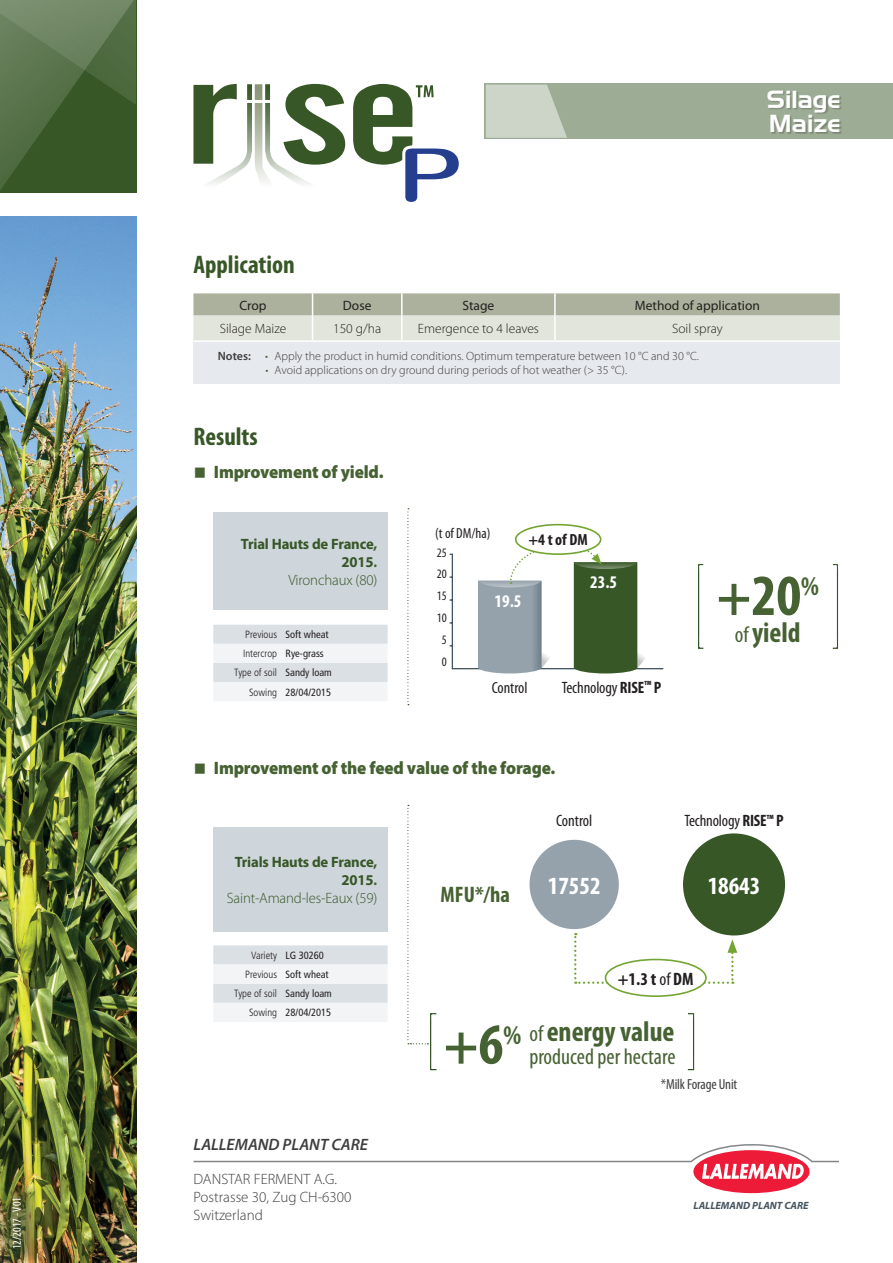
<style>
.page{position:relative;width:893px;height:1263px;background:#fff}
.page>*{position:absolute;margin:0;border:0;box-sizing:border-box;transform-origin:0 0}
.t1{font:700 condensed 58.5px "Myriad Pro";color:#466132}
.t2{font:700 condensed 28.5px "Myriad Pro";color:#466132}
.t3{font:700 condensed 25.5px "Myriad Pro";color:#375727}
.t4{font:700 condensed 24.75px "Myriad Pro";color:#fff}
.t5{font:24px/24px "Aero";color:#fff}
.t6{font:condensed 22.5px "Myriad Pro";color:#466132}
.t7{font:700 condensed 22.5px "Myriad Pro";color:#466132}
.t8{font:900 18px "Myriad Pro";letter-spacing:-.01em;color:#466132;scale:.95 1}
.t9{font:700 condensed 18px "Myriad Pro";color:#231f20}
.t10{font:700 condensed 17.85px "Myriad Pro";color:#fff}
.t11{font:condensed 16.5px "Myriad Pro";letter-spacing:-.01em;color:#231f20}
.t12{font:italic 600 16.5px "Myriad Pro";color:#3e3e3f}
.t13{font:condensed 16.2px "Myriad Pro";letter-spacing:-.005em;color:#231f20}
.t14{font:700 condensed 16.2px "Myriad Pro";color:#231f20}
.t15{font:700 15px/18px "Myriad Pro";letter-spacing:-.01em;color:#375727;text-align:right}
.t16{font:300 15px/18px "Myriad Pro";color:#3e3e3f}
.t17{font:condensed 14.7px "Myriad Pro";letter-spacing:-.01em;color:#3e3e3f}
.t18{font:condensed 14.55px "Myriad Pro";color:#231f20}
.t19{font:300 13.5px "Myriad Pro";color:#231f20}
.t20{font:13.5px "Myriad Pro";color:#231f20}
.t21{font:condensed 12.9px/21.9px "Myriad Pro";color:#231f20;text-align:center}
.t22{font:300 12px "Myriad Pro";color:#3e3e3f}
.t23{font:condensed 12px "Myriad Pro";color:#fff}
.t24{font:300 condensed 10.5px "Frutiger LT Std";color:#231f20}
.t25{font:condensed 10.5px "Frutiger LT Std";color:#231f20}
.t26{font:italic 700 10.5px "Myriad Pro";color:#45555f}
.s1{font-weight:600}
.s2{color:#466132}
.s3{font-weight:300}
.s4{font-weight:400}
.s5{font-weight:700}
.s6{font-weight:700;font-size:15px}
.s7{font-weight:400;font-size:22.5px}
</style>
<div class="page">
<svg style="left:574px;top:933px;width:163px;height:51px"></svg>
<div style="left:485px;top:84px;width:408px;height:55px;background:#9dad95"></div>
<img style="left:0;top:217px;width:136px;height:1046px">
<div style="left:193px;top:341px;width:647px;height:43px;background:#e6e9ed"></div>
<svg style="left:193px;top:293px;width:647px;height:47px;background:#c8cdbe"></svg>
<hr style="left:401px;top:293px;width:2px;height:23px;background:#fff">
<hr style="left:554px;top:293px;width:2px;height:23px;background:#fff">
<hr style="left:401px;top:316px;width:2px;height:24px;background:#fff">
<hr style="left:554px;top:316px;width:2px;height:24px;background:#fff">
<hr style="left:193px;top:340px;width:120px;height:2px;background:#fff">
<hr style="left:313px;top:340px;width:89px;height:2px;background:#fff">
<hr style="left:402px;top:340px;width:153px;height:2px;background:#fff">
<hr style="left:555px;top:340px;width:285px;height:2px;background:#fff">
<img style="left:0;top:1186px;width:39px;height:76px">
<div style="left:768px;top:91px;width:74px;height:43px;background:#231f20;opacity:.26"></div>
<svg style="left:486px;top:85px;width:81px;height:53px;background:#c6cfc2"></svg>
<svg style="left:213px;top:625px;width:175px;height:76px"></svg>
<div style="left:213px;top:512px;width:175px;height:98px;background:#ced5db"></div>
<div style="left:406px;top:506px;width:5px;height:196px;background:#fff;opacity:.75"></div>
<div style="left:406px;top:510px;width:5px;height:196px;background:#231f20;opacity:.75"></div>
<div style="left:605px;top:959px;width:101px;height:37px;background:#fff;border-radius:50%"></div>
<div style="left:605px;top:959px;width:102px;height:38px;border:2px solid #73a532;border-radius:50%"></div>
<hr style="left:452px;top:554px;width:1px;height:115px;background:#45555f">
<hr style="left:452px;top:668px;width:209px;height:1px;background:#45555f">
<svg style="left:478px;top:545px;width:172px;height:128px"></svg>
<div style="left:516px;top:525px;width:85px;height:29px;background:#fff;border-radius:50%"></div>
<div style="left:515px;top:524px;width:86px;height:31px;border:2px solid #73a532;border-radius:50%"></div>
<svg style="left:213px;top:945px;width:175px;height:77px"></svg>
<div style="left:213px;top:827px;width:175px;height:105px;background:#ced5db"></div>
<div style="left:406px;top:803px;width:5px;height:240px;background:#fff;opacity:.75"></div>
<div style="left:406px;top:806px;width:5px;height:240px;background:#ebede9"></div>
<div style="left:429px;top:1012px;width:9px;height:59px;background:#231f20;opacity:.75"></div>
<div style="left:686px;top:1012px;width:9px;height:59px;background:#231f20;opacity:.75"></div>
<svg style="left:407px;top:805px;width:4px;height:239px"></svg>
<hr style="left:408px;top:1041px;width:22px;height:4px;background:#fff">
<hr style="left:408px;top:1042px;width:22px;height:3px;background:#231f20;opacity:.75">
<div style="left:698px;top:564px;width:6px;height:86px;background:#231f20;opacity:.75"></div>
<div style="left:832px;top:564px;width:6px;height:86px;background:#231f20;opacity:.75"></div>
<div style="left:529px;top:840px;width:90px;height:89px;background:#95a2ac;border-radius:50%"></div>
<div style="left:683px;top:833px;width:102px;height:102px;background:#375727;border-radius:50%"></div>
<div style="left:693px;top:1150px;width:117px;height:43px;background:#ed1a38;border-radius:50%"></div>
<svg style="left:193px;top:1144px;width:646px;height:35px"></svg>
<svg style="left:0;top:0;width:137px;height:193px;background:#4e6b40"></svg>
<svg style="left:193px;top:84px;width:152px;height:100px"></svg>
<hr style="left:246px;top:100px;width:25px;height:2px;background:#fff">
<svg style="left:353px;top:84px;width:106px;height:118px"></svg>
<p class="t23" style="left:9px;top:1249px;width:54px;rotate:-90deg">12/2017 - V01</p>
<h3 class="t5" style="left:767px;top:87px;width:75px">Silage<br>Maize</h3>
<h3 class="t3" style="left:193px;top:248px;width:103px">Application</h3>
<p class="t20" style="left:239px;top:297px;width:29px">Crop</p>
<p class="t20" style="left:343px;top:297px;width:30px">Dose</p>
<p class="t20" style="left:462px;top:297px;width:33px">Stage</p>
<p class="t20" style="left:635px;top:297px;width:127px">Method of application</p>
<p class="t19" style="left:220px;top:320px;width:68px">Silage Maize</p>
<p class="t19" style="left:333px;top:320px;width:50px">150 g/ha</p>
<p class="t19" style="left:418px;top:320px;width:123px">Emergence to 4 leaves</p>
<p class="t19" style="left:672px;top:320px;width:52px">Soil spray</p>
<p class="t22" style="left:218px;top:349px;width:483px"><span class="s1">Notes:</span> <span class="s2">•</span> Apply the product in humid conditions. Optimum temperature between 10 °C and 30 °C.</p>
<p class="t22" style="left:266px;top:363px;width:363px"><span class="s2">•</span> Avoid applications on dry ground during periods of hot weather (&gt; 35 °C).</p>
<h3 class="t3" style="left:193px;top:421px;width:66px">Results</h3>
<h3 class="t8" style="left:214px;top:460px;width:180px">Improvement of yield.</h3>
<p class="t18" style="left:435px;top:524px;width:57px">(t of DM/ha)</p>
<h3 class="t14" style="left:529px;top:530px;width:61px">+4 t of DM</h3>
<p class="t15" style="left:241px;top:534px;width:138px">Trial Hauts de France,<br>2015<span class="s2">.<br></span><span class="s3">Vironchaux (80)</span></p>
<p class="t21" style="left:437px;top:541px;width:11px">25<br>20<br>15<br>10<br>5<br>0</p>
<h3 class="t10" style="left:590px;top:571px;width:28px">23.5</h3>
<h3 class="t10" style="left:494px;top:590px;width:28px">19.5</h3>
<p class="t25" style="left:245px;top:628px;width:85px"><span class="s3">Previous</span> Soft wheat</p>
<p class="t24" style="left:243px;top:648px;width:82px">Intercrop <span class="s4">Rye-grass</span></p>
<p class="t24" style="left:234px;top:667px;width:99px">Type of soil <span class="s4">Sandy loam</span></p>
<p class="t25" style="left:249px;top:686px;width:84px"><span class="s3">Sowing</span> 28/04/2015</p>
<h3 class="t13" style="left:492px;top:678px;width:37px">Control</h3>
<h3 class="t11" style="left:562px;top:677px;width:101px">Technology <span class="s5">RISE</span><span class="s6">™</span> <span class="s5">P</span></h3>
<h3 class="t8" style="left:214px;top:756px;width:361px">Improvement of the feed value of the forage.</h3>
<h1 class="t1" style="left:716px;top:559px;width:104px">+20<sup>%</sup></h1>
<h2 class="t2" style="left:735px;top:614px;width:67px"><span class="s7">of</span> yield</h2>
<p class="t15" style="left:227px;top:853px;width:152px">Trials Hauts de France,<br>2015<span class="s2">.<br></span><span class="s3">Saint-Amand-les-Eaux (59)</span></p>
<p class="t24" style="left:251px;top:949px;width:74px">Variety <span class="s4">LG 30260</span></p>
<p class="t25" style="left:245px;top:968px;width:85px"><span class="s3">Previous</span> Soft wheat</p>
<p class="t24" style="left:234px;top:987px;width:99px">Type of soil <span class="s4">Sandy loam</span></p>
<p class="t25" style="left:249px;top:1006px;width:84px"><span class="s3">Sowing</span> 28/04/2015</p>
<h3 class="t12" style="left:193px;top:1133px;width:176px">LALLEMAND PLANT CARE</h3>
<p class="t16" style="left:193px;top:1170px;width:160px">DANSTAR FERMENT A.G.<br>Postrasse 30, Zug CH-6300<br>Switzerland</p>
<h3 class="t7" style="left:441px;top:880px;width:71px">MFU*/ha</h3>
<h3 class="t11" style="left:556px;top:811px;width:38px">Control</h3>
<h3 class="t11" style="left:684px;top:811px;width:101px">Technology <span class="s5">RISE</span><span class="s6">™</span> <span class="s5">P</span></h3>
<h3 class="t4" style="left:548px;top:870px;width:54px">17552</h3>
<h3 class="t4" style="left:708px;top:870px;width:54px">18643</h3>
<h3 class="t9" style="left:618px;top:967px;width:77px">+1.3 t <span class="s4">of</span> DM</h3>
<h1 class="t1" style="left:444px;top:1007px;width:79px">+6<sup>%</sup></h1>
<h2 class="t2" style="left:529px;top:1014px;width:147px"><span class="s7">of</span> energy value</h2>
<h3 class="t6" style="left:529px;top:1043px;width:148px">produced per hectare</h3>
<p class="t17" style="left:661px;top:1076px;width:78px">*Milk Forage Unit</p>
<p class="t26" style="left:693px;top:1198px;width:117px">LALLEMAND PLANT CARE</p>
</div>
